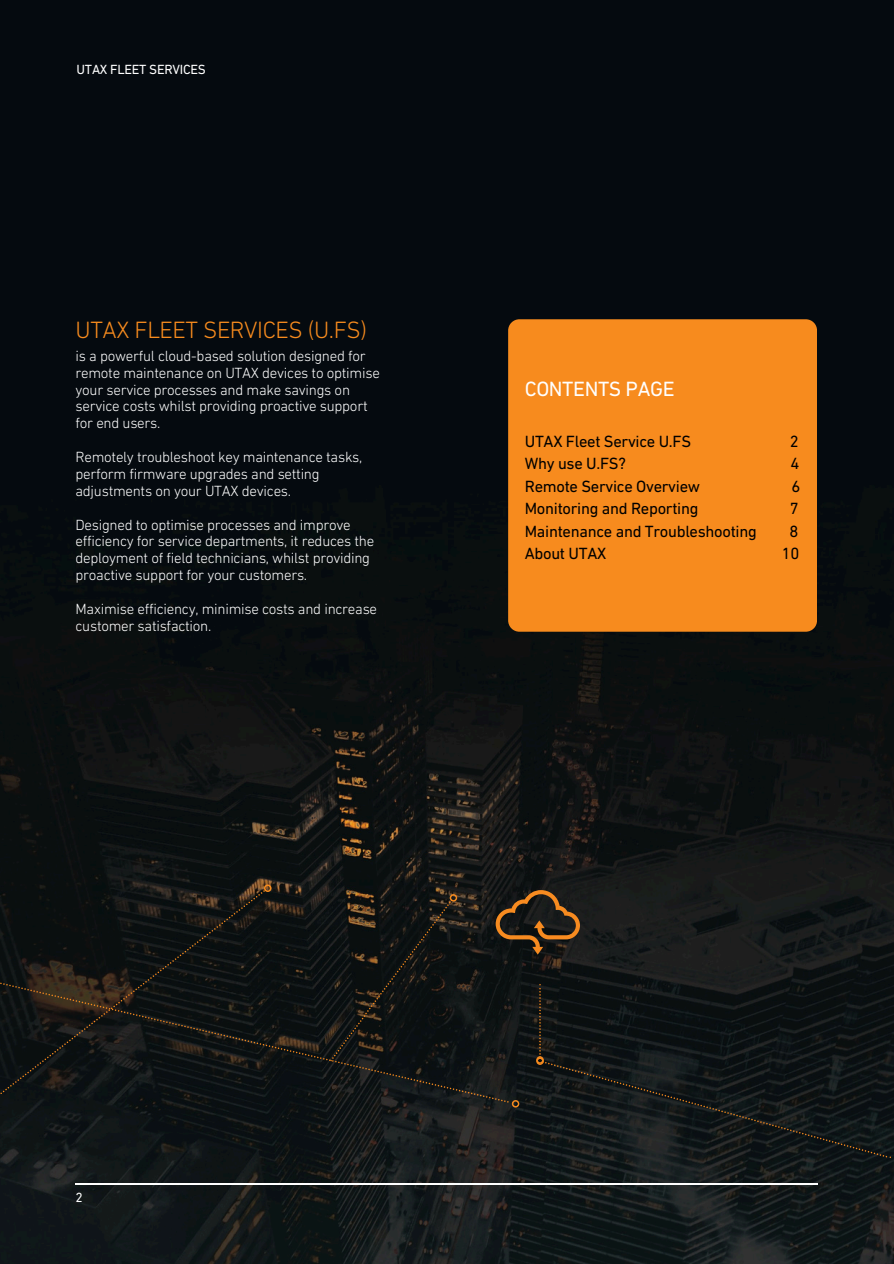
<style>
.page{position:relative;width:894px;height:1264px;background:#fff}
.page>*{position:absolute;margin:0;border:0;box-sizing:border-box;transform-origin:0 0}
.t1{font:300 24px "DIN Next LT Pro";letter-spacing:-.02em;color:#f78b1e}
.t2{font:21px "DIN Next LT Pro";letter-spacing:-.02em;color:#fff}
.t3{font:16.5px "DIN Next LT Pro";letter-spacing:-.02em;color:#000}
.t4{font:300 15px/16.8px "DIN Next LT Pro";letter-spacing:-.02em;color:#fff}
.t5{font:13.5px "DIN Next LT Pro";letter-spacing:-.02em;color:#fff}
</style>
<div class="page">
<img style="left:0;top:0;width:893px;height:1263px">
<hr style="left:75px;top:1182px;width:742px;height:2px;background:#fff">
<svg style="left:0;top:884px;width:271px;height:136px;background:#151613"></svg>
<svg style="left:511px;top:1100px;width:8px;height:7px"></svg>
<svg style="left:330px;top:894px;width:127px;height:167px;background:#151614"></svg>
<svg style="left:536px;top:983px;width:354px;height:174px;background:#121717"></svg>
<svg style="left:495px;top:890px;width:85px;height:64px;background:#3e2c19"></svg>
<div style="left:508px;top:319px;width:308px;height:312px;background:#f78b1e;border-radius:11px"></div>
<h2 class="t5" style="left:77px;top:64px;width:131px">UTAX FLEET SERVICES</h2>
<p class="t1" style="left:75px;top:320px;width:293px">UTAX FLEET SERVICES (U.FS)</p>
<p class="t4" style="left:75px;top:348px;width:306px">is a powerful cloud-based solution designed for remote maintenance on UTAX devices to optimise your service processes and make savings on service costs whilst providing proactive support for end users.</p>
<h2 class="t4" style="left:75px;top:450px;width:288px">Remotely troubleshoot key maintenance tasks, perform firmware upgrades and setting adjustments on your UTAX devices.</h2>
<h2 class="t4" style="left:75px;top:517px;width:300px">Designed to optimise processes and improve efficiency for service departments, it reduces the deployment of field technicians, whilst providing proactive support for your customers.</h2>
<h2 class="t4" style="left:75px;top:602px;width:303px">Maximise efficiency, minimise costs and increase customer satisfaction.</h2>
<h2 class="t2" style="left:524px;top:380px;width:151px">CONTENTS PAGE</h2>
<h1 class="t3" style="left:524px;top:434px;width:168px">UTAX Fleet Service U.FS</h1>
<h1 class="t3" style="left:789px;top:434px;width:10px">2</h1>
<h1 class="t3" style="left:524px;top:457px;width:103px">Why use U.FS?</h1>
<h1 class="t3" style="left:790px;top:457px;width:10px">4</h1>
<h1 class="t3" style="left:524px;top:479px;width:177px">Remote Service Overview</h1>
<h1 class="t3" style="left:791px;top:479px;width:10px">6</h1>
<h1 class="t3" style="left:524px;top:502px;width:175px">Monitoring and Reporting</h1>
<h1 class="t3" style="left:789px;top:502px;width:10px">7</h1>
<h1 class="t3" style="left:524px;top:524px;width:233px">Maintenance and Troubleshooting</h1>
<h1 class="t3" style="left:789px;top:524px;width:10px">8</h1>
<h1 class="t3" style="left:524px;top:547px;width:83px">About UTAX</h1>
<h1 class="t3" style="left:781px;top:547px;width:19px">10</h1>
<p class="t5" style="left:75px;top:1192px;width:9px">2</p>
</div>
